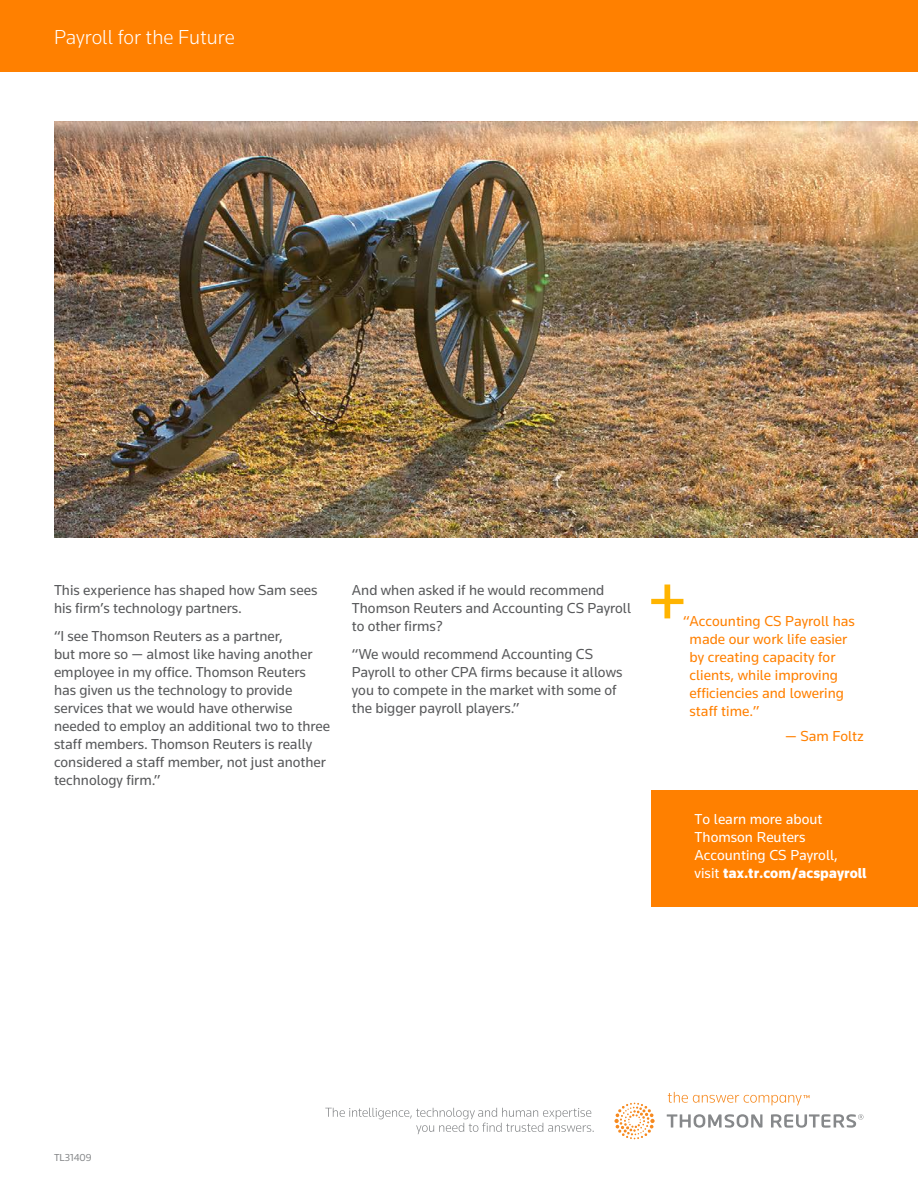
<style>
.page{position:relative;width:918px;height:1188px;background:#fff}
.page>*{position:absolute;margin:0;border:0;box-sizing:border-box;transform-origin:0 0}
.t1{font:300 21px "Knowledge";color:#fff}
.t2{font:15px/18px "Knowledge";color:#58595b}
.t3{font:15px/18px "Knowledge";color:#ff8000}
.t4{font:15px/18px "Knowledge";color:#fff}
.t5{font:10.5px "Knowledge";color:#86888a}
.s1{font-weight:900}
</style>
<div class="page">
<div style="left:0;top:0;width:918px;height:71px;background:#ff8000"></div>
<img style="left:54px;top:122px;width:864px;height:416px">
<svg style="left:325px;top:1092px;width:538px;height:47px"></svg>
<div style="left:651px;top:791px;width:267px;height:116px;background:#ff8000"></div>
<svg style="left:651px;top:585px;width:32px;height:33px"></svg>
<h1 class="t1" style="left:54px;top:24px;width:182px">Payroll for the Future</h1>
<p class="t2" style="left:54px;top:581px;width:265px">This experience has shaped how Sam sees his firm’s technology partners.</p>
<p class="t2" style="left:54px;top:626px;width:278px">“I see Thomson Reuters as a partner,<br>but more so — almost like having another employee in my office. Thomson Reuters has given us the technology to provide services that we would have otherwise needed to employ an additional two to three staff members. Thomson Reuters is really considered a staff member, not just another technology firm.”</p>
<p class="t2" style="left:352px;top:581px;width:281px">And when asked if he would recommend<br>Thomson Reuters and Accounting CS Payroll to other firms?</p>
<p class="t2" style="left:352px;top:644px;width:272px">“We would recommend Accounting CS Payroll to other CPA firms because it allows you to compete in the market with some of the bigger payroll players.”</p>
<p class="t3" style="left:690px;top:612px;width:167px;text-indent:-6px">“Accounting CS Payroll has made our work life easier by creating capacity for clients, while improving efficiencies and lowering staff time.”</p>
<p class="t3" style="left:785px;top:727px;width:80px">— Sam Foltz</p>
<p class="t4" style="left:695px;top:810px;width:173px">To learn more about<br>Thomson Reuters<br>Accounting CS Payroll,<br>visit <span class="s1">tax.tr.com/acspayroll</span></p>
<p class="t5" style="left:54px;top:1151px;width:39px">TL31409</p>
</div>
